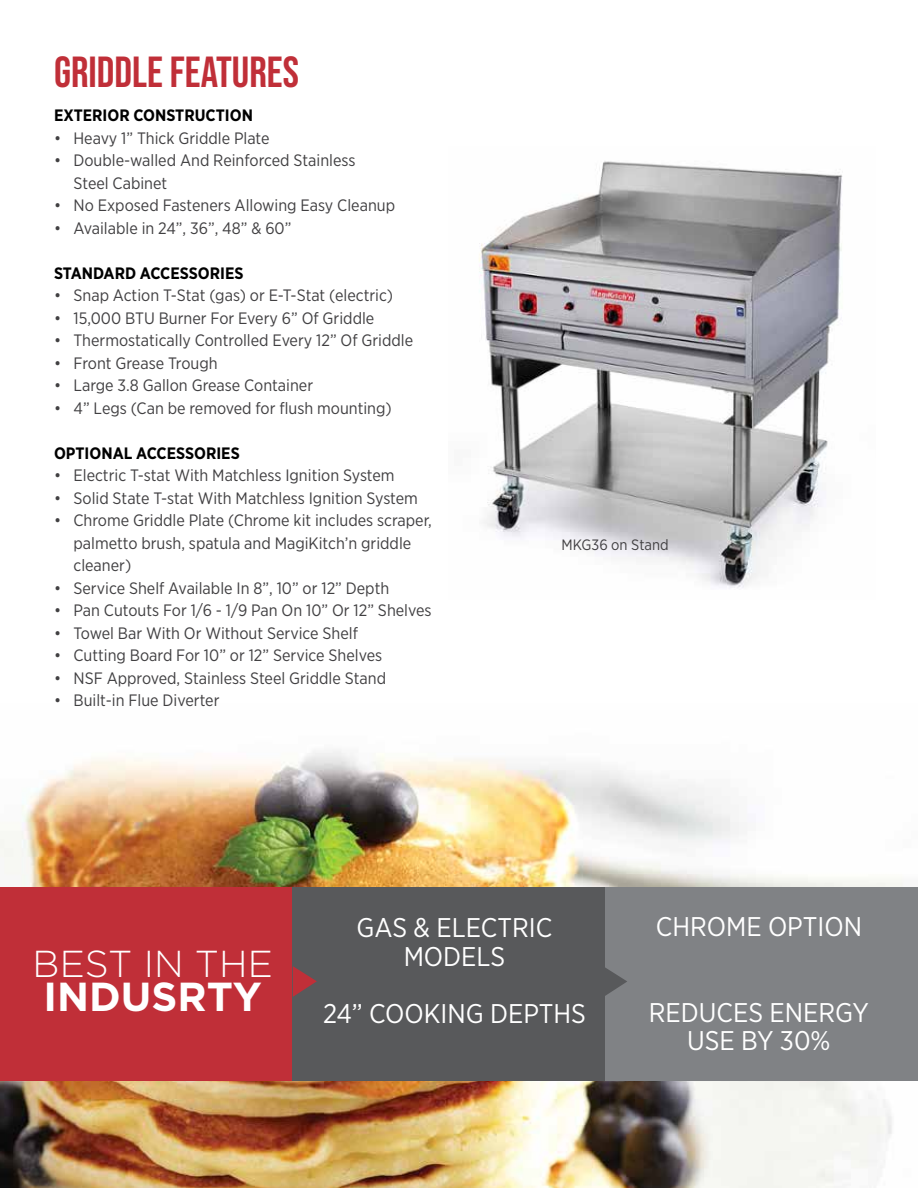
<style>
.page{position:relative;width:918px;height:1188px;background:#fff}
.page>*{position:absolute;margin:0;border:0;box-sizing:border-box;transform-origin:0 0}
.t1{font:43.5px "Bebas Neue";color:#c02f38}
.t2{font:700 40.5px "Gotham";color:#fff}
.t3{font:300 37.5px "Gotham";color:#fff}
.t4{font:27px/28.5px "Gotham Narrow";color:#fff;text-align:center}
.t5{font:16.5px/22.5px "Gotham Narrow";color:#414042}
.t6{font:700 16.5px "Gotham Narrow";color:#000}
.t7{font:15px "Gotham Narrow";color:#414042}
</style>
<div class="page">
<img style="left:0;top:750px;width:903px;height:438px">
<img style="left:479px;top:161px;width:364px;height:427px">
<div style="left:604px;top:887px;width:314px;height:194px;background:#808285"></div>
<div style="left:0;top:887px;width:293px;height:194px;background:#c02f38"></div>
<div style="left:293px;top:887px;width:312px;height:194px;background:#58595b"></div>
<svg style="left:293px;top:966px;width:24px;height:31px"></svg>
<svg style="left:605px;top:967px;width:22px;height:29px"></svg>
<h1 class="t1" style="left:54px;top:47px;width:247px">GRIDDLE FEATURES</h1>
<p class="t6" style="left:54px;top:105px;width:200px">EXTERIOR CONSTRUCTION</p>
<p class="t5" style="left:54px;top:126px;width:217px">• Heavy 1” Thick Griddle Plate</p>
<p class="t5" style="left:74px;top:149px;width:284px;text-indent:-20px">• Double-walled And Reinforced Stainless<br>Steel Cabinet</p>
<p class="t5" style="left:54px;top:194px;width:343px">• No Exposed Fasteners Allowing Easy Cleanup</p>
<p class="t5" style="left:54px;top:216px;width:239px">• Available in 24”, 36”, 48” &amp; 60”</p>
<p class="t6" style="left:54px;top:262px;width:191px">STANDARD ACCESSORIES</p>
<p class="t5" style="left:54px;top:284px;width:341px">• Snap Action T-Stat (gas) or E-T-Stat (electric)</p>
<p class="t5" style="left:54px;top:306px;width:322px">• 15,000 BTU Burner For Every 6” Of Griddle</p>
<p class="t5" style="left:54px;top:329px;width:361px">• Thermostatically Controlled Every 12” Of Griddle</p>
<p class="t5" style="left:54px;top:351px;width:165px">• Front Grease Trough</p>
<p class="t5" style="left:54px;top:374px;width:261px">• Large 3.8 Gallon Grease Container</p>
<p class="t5" style="left:54px;top:396px;width:339px">• 4” Legs (Can be removed for flush mounting)</p>
<p class="t6" style="left:54px;top:442px;width:187px">OPTIONAL ACCESSORIES</p>
<p class="t5" style="left:54px;top:464px;width:342px">• Electric T-stat With Matchless Ignition System</p>
<p class="t5" style="left:54px;top:486px;width:365px">• Solid State T-stat With Matchless Ignition System</p>
<p class="t5" style="left:74px;top:509px;width:360px;text-indent:-20px">• Chrome Griddle Plate (Chrome kit includes scraper, palmetto brush, spatula and MagiKitch’n griddle cleaner)</p>
<p class="t5" style="left:54px;top:576px;width:337px">• Service Shelf Available In 8”, 10” or 12” Depth</p>
<p class="t5" style="left:54px;top:599px;width:379px">• Pan Cutouts For 1/6 - 1/9 Pan On 10” Or 12” Shelves</p>
<p class="t5" style="left:54px;top:621px;width:306px">• Towel Bar With Or Without Service Shelf</p>
<p class="t5" style="left:54px;top:644px;width:330px">• Cutting Board For 10” or 12” Service Shelves</p>
<p class="t5" style="left:54px;top:666px;width:334px">• NSF Approved, Stainless Steel Griddle Stand</p>
<p class="t5" style="left:54px;top:689px;width:167px">• Built-in Flue Diverter</p>
<p class="t7" style="left:562px;top:535px;width:109px">MKG36 on Stand</p>
<h3 class="t3" style="left:33px;top:943px;width:242px">BEST IN THE</h3>
<h2 class="t2" style="left:44px;top:973px;width:220px">INDUSRTY</h2>
<h3 class="t4" style="left:357px;top:913px;width:197px">GAS &amp; ELECTRIC<br>MODELS</h3>
<h3 class="t4" style="left:323px;top:999px;width:265px">24” COOKING DEPTHS</h3>
<h3 class="t4" style="left:656px;top:912px;width:208px">CHROME OPTION</h3>
<h3 class="t4" style="left:649px;top:998px;width:222px">REDUCES ENERGY<br>USE BY 30%</h3>
</div>
